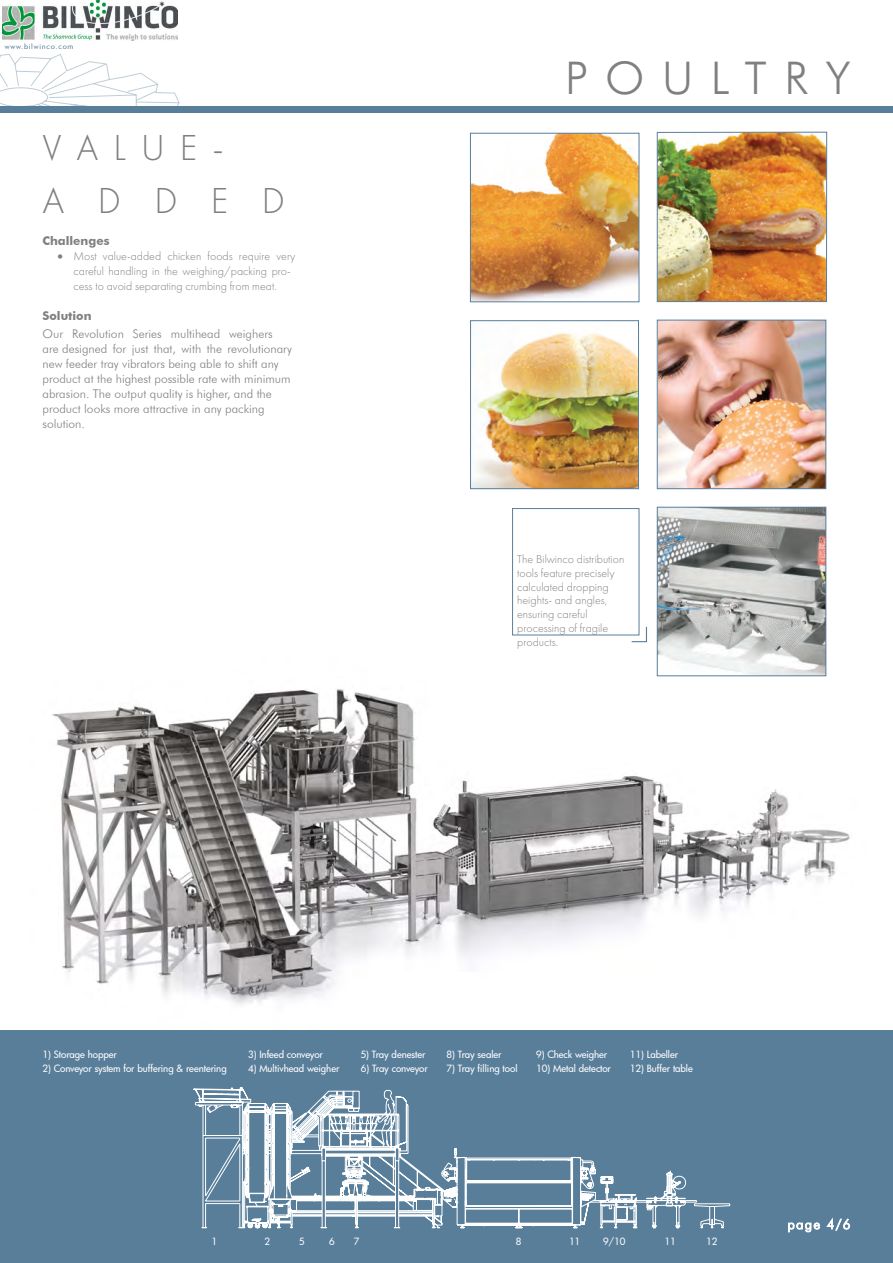
<style>
.page{position:relative;width:893px;height:1263px;background:#fff}
.page>*{position:absolute;margin:0;border:0;box-sizing:border-box;transform-origin:0 0}
.t1{font:300 45px "Futura BT";letter-spacing:.39em;color:#808080}
.t2{font:300 37.5px/52.5px "Futura PT";letter-spacing:.645em;color:#808080}
.t3{font:300 12px/15px "Futura BT";color:#808080}
.t4{font:300 12px/13.6px "Futura PT";color:#808080}
.t5{font:700 12px "Futura BT";color:#808080}
.t6{font:500 9.75px "Futura";letter-spacing:-.01em;color:#fff}
.t7{font:300 7.5px "Futura BT";letter-spacing:.1em;color:#255875}
.s1{font-weight:700}
</style>
<div class="page">
<div style="left:0;top:1029px;width:893px;height:234px;background:#597e9a"></div>
<svg style="left:0;top:54px;width:180px;height:52px"></svg>
<div style="left:0;top:106px;width:893px;height:7px;background:#597e9a"></div>
<svg style="left:79px;top:54px;width:69px;height:1px"></svg>
<svg style="left:788px;top:1222px;width:32px;height:10px"></svg>
<svg style="left:826px;top:1217px;width:24px;height:14px"></svg>
<img style="left:52px;top:603px;width:798px;height:402px">
<svg style="left:630px;top:626px;width:18px;height:17px"></svg>
<img style="left:659px;top:509px;width:165px;height:165px">
<div style="left:657px;top:507px;width:169px;height:169px;border:1px solid #597e9a"></div>
<img style="left:659px;top:322px;width:165px;height:165px">
<div style="left:657px;top:320px;width:169px;height:169px;border:1px solid #597e9a"></div>
<img style="left:659px;top:134px;width:166px;height:166px">
<div style="left:657px;top:132px;width:170px;height:170px;border:1px solid #597e9a"></div>
<div style="left:512px;top:508px;width:127px;height:127px;border:1px solid #597e9a"></div>
<img style="left:472px;top:135px;width:165px;height:165px">
<div style="left:470px;top:133px;width:169px;height:169px;border:1px solid #597e9a"></div>
<img style="left:472px;top:333px;width:165px;height:154px">
<div style="left:470px;top:320px;width:169px;height:169px;border:1px solid #597e9a"></div>
<svg style="left:193px;top:1087px;width:537px;height:142px"></svg>
<img style="left:3px;top:0;width:174px;height:40px">
<p class="t7" style="left:5px;top:42px;width:70px">www.bilwinco.com</p>
<p class="t2" style="left:43px;top:122px;width:244px">VALUE-<br>ADDED</p>
<p class="t5" style="left:43px;top:234px;width:69px">Challenges</p>
<p class="t4" style="left:74px;top:249px;width:223px;line-height:14.9px;text-indent:-16px">• Most value-added chicken foods require very careful handling in the weighing/packing pro&shy;cess to avoid separating crumbing from meat.</p>
<p class="t3" style="left:43px;top:307px;width:232px;line-height:18px"><span class="s1">Solution<br></span>Our Revolution Series multihead weighers</p>
<p class="t3" style="left:43px;top:341px;width:251px">are designed for just that, with the revolutionary new feeder tray vibrators being able to shift any product at the highest possible rate with minimum abrasion. The output quality is higher, and the product looks more attractive in any packing solution.</p>
<h1 class="t1" style="left:565px;top:50px;width:287px">POULTRY</h1>
<p class="t4" style="left:517px;top:553px;width:109px">The Bilwinco distribution tools feature precisely calculated dropping heights- and angles, ensuring careful processing of fragile products.</p>
<p class="t6" style="left:43px;top:1048px;width:76px">1) Storage hopper</p>
<p class="t6" style="left:43px;top:1062px;width:186px">2) Conveyor system for buffering &amp; reentering</p>
<p class="t6" style="left:248px;top:1048px;width:76px">3) Infeed conveyor</p>
<p class="t6" style="left:248px;top:1061px;width:93px">4) Multivhead weigher</p>
<p class="t6" style="left:361px;top:1061px;width:69px">6) Tray conveyor</p>
<p class="t6" style="left:361px;top:1048px;width:66px">5) Tray denester</p>
<p class="t6" style="left:446px;top:1048px;width:57px">8) Tray sealer</p>
<p class="t6" style="left:536px;top:1048px;width:73px">9) Check weigher</p>
<p class="t6" style="left:536px;top:1062px;width:76px">10) Metal detector</p>
<p class="t6" style="left:446px;top:1062px;width:72px">7) Tray filling tool</p>
<p class="t6" style="left:630px;top:1048px;width:50px">11) Labeller</p>
<p class="t6" style="left:630px;top:1061px;width:65px">12) Buffer table</p>
<p class="t6" style="left:212px;top:1235px;width:7px">1</p>
<p class="t6" style="left:264px;top:1235px;width:7px">2</p>
<p class="t6" style="left:299px;top:1235px;width:7px">5</p>
<p class="t6" style="left:329px;top:1235px;width:7px">6</p>
<p class="t6" style="left:354px;top:1235px;width:7px">7</p>
<p class="t6" style="left:516px;top:1235px;width:7px">8</p>
<p class="t6" style="left:569px;top:1235px;width:13px">11</p>
<p class="t6" style="left:603px;top:1235px;width:24px">9/10</p>
<p class="t6" style="left:664px;top:1235px;width:13px">11</p>
<p class="t6" style="left:706px;top:1235px;width:13px">12</p>
</div>
